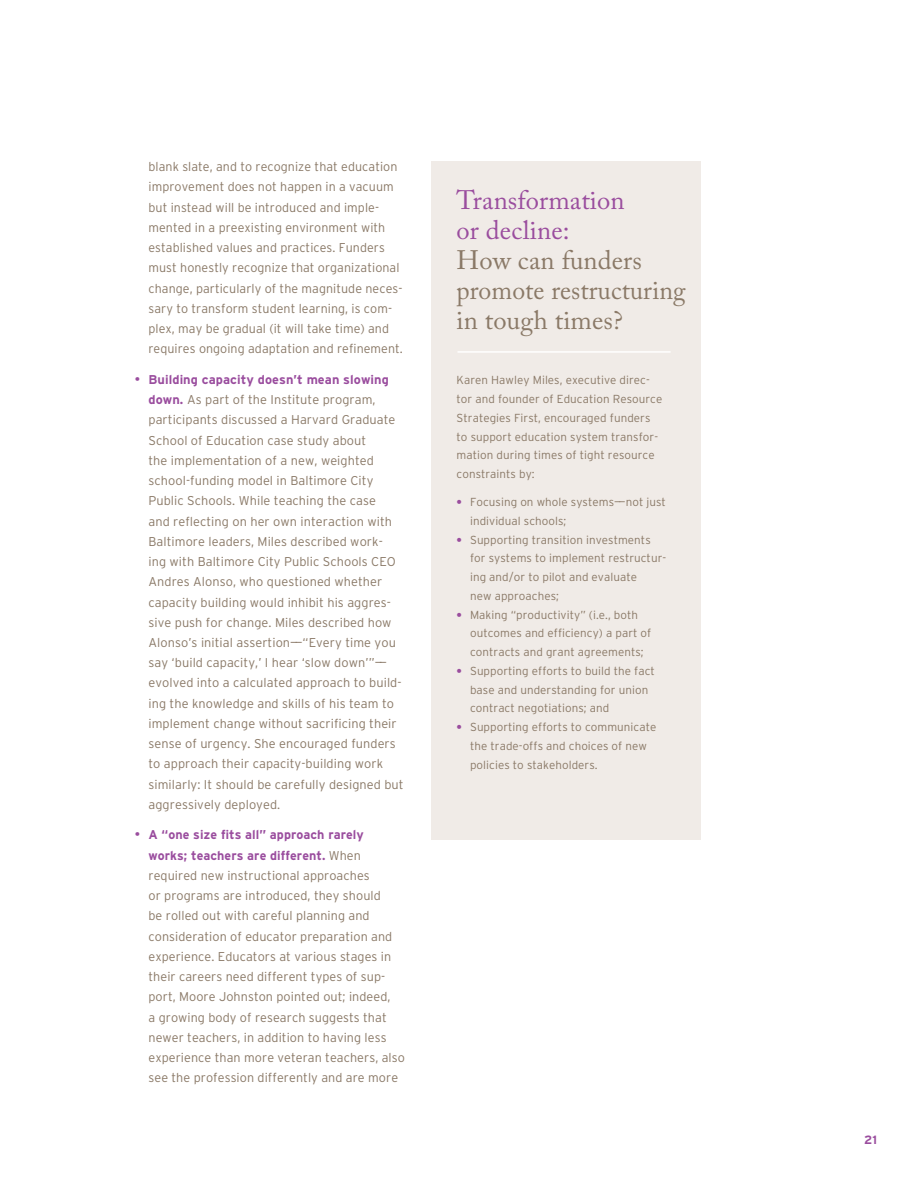
<style>
.page{position:relative;width:918px;height:1188px;background:#fff}
.page>*{position:absolute;margin:0;border:0;box-sizing:border-box;transform-origin:0 0}
.t1{font:26.55px/30px "Adobe Caslon Pro";letter-spacing:.005em;color:#8a7967}
.t2{font:26.55px/30px "Adobe Caslon Pro";letter-spacing:.005em;color:#9a4d9e}
.t3{font:300 12.75px/20.2px "Interstate";letter-spacing:.005em;color:#8a7967}
.t4{font:700 12px "Interstate";color:#9a4d9e}
.t5{font:300 11.7px/18.8px "Interstate";letter-spacing:.005em;color:#8a7967}
.s1{font-family:"Adobe Caslon Pro";font-weight:700;font-size:13.8px;color:#9a4d9e}
.s2{font-weight:700;color:#9a4d9e}
.s3{font-weight:700;font-size:11.25px;color:#9a4d9e}
</style>
<div class="page">
<div style="left:431px;top:161px;width:270px;height:678px;background:#f0ebe7"></div>
<hr style="left:458px;top:351px;width:213px;height:2px;background:#fff">
<p class="t3" style="left:148px;top:158px;width:256px">blank slate, and to recognize that education improvement does not happen in a vacuum but instead will be introduced and imple&shy;mented in a preexisting environment with established values and practices. Funders must honestly recognize that organizational change, particularly of the magnitude neces&shy;sary to transform student learning, is com&shy;plex, may be gradual (it will take time) and requires ongoing adaptation and refinement.</p>
<p class="t3" style="left:148px;top:370px;width:257px;text-indent:-14px"><span class="s1">•</span> <span class="s2">Building capacity doesn’t mean slowing down.</span> As part of the Institute program, participants discussed a Harvard Graduate School of Education case study about<br>the implementation of a new, weighted school-funding model in Baltimore City Public Schools. While teaching the case<br>and reflecting on her own interaction with Baltimore leaders, Miles described work&shy;ing with Baltimore City Public Schools CEO Andres Alonso, who questioned whether capacity building would inhibit his aggres&shy;sive push for change. Miles described how Alonso’s initial assertion——“Every time you say ‘build capacity,’ I hear ‘slow down’”—— evolved into a calculated approach to build&shy;ing the knowledge and skills of his team to implement change without sacrificing their sense of urgency. She encouraged funders to approach their capacity-building work similarly: It should be carefully designed but aggressively deployed.</p>
<p class="t3" style="left:148px;top:826px;width:258px;text-indent:-13px"><span class="s1">•</span> <span class="s2">A “one size fits all” approach rarely works; teachers are different.</span> When required new instructional approaches<br>or programs are introduced, they should<br>be rolled out with careful planning and consideration of educator preparation and experience. Educators at various stages in their careers need different types of sup&shy;port, Moore Johnston pointed out; indeed,<br>a growing body of research suggests that newer teachers, in addition to having less experience than more veteran teachers, also see the profession differently and are more</p>
<h1 class="t2" style="left:457px;top:187px;width:170px">Transformation or decline:</h1>
<h1 class="t1" style="left:457px;top:247px;width:231px">How can funders promote restructuring in tough times?</h1>
<p class="t5" style="left:457px;top:372px;width:207px">Karen Hawley Miles, executive direc&shy;tor and founder of Education Resource Strategies First, encouraged funders to support education system transfor&shy;mation during times of tight resource constraints by:</p>
<p class="t5" style="left:470px;top:494px;width:197px;text-indent:-13px"><span class="s3">•</span> Focusing on whole systems——not just individual schools;</p>
<p class="t5" style="left:470px;top:531px;width:198px;text-indent:-13px"><span class="s3">•</span> Supporting transition investments for systems to implement restructur&shy;ing and/or to pilot and evaluate<br>new approaches;</p>
<p class="t5" style="left:470px;top:606px;width:183px;text-indent:-13px"><span class="s3">•</span> Making “productivity” (i.e., both outcomes and efficiency) a part of contracts and grant agreements;</p>
<p class="t5" style="left:470px;top:662px;width:186px;text-indent:-13px"><span class="s3">•</span> Supporting efforts to build the fact base and understanding for union contract negotiations; and</p>
<p class="t5" style="left:470px;top:719px;width:188px;text-indent:-13px"><span class="s3">•</span> Supporting efforts to communicate the trade-offs and choices of new policies to stakeholders.</p>
<p class="t4" style="left:864px;top:1135px;width:14px">21</p>
</div>
